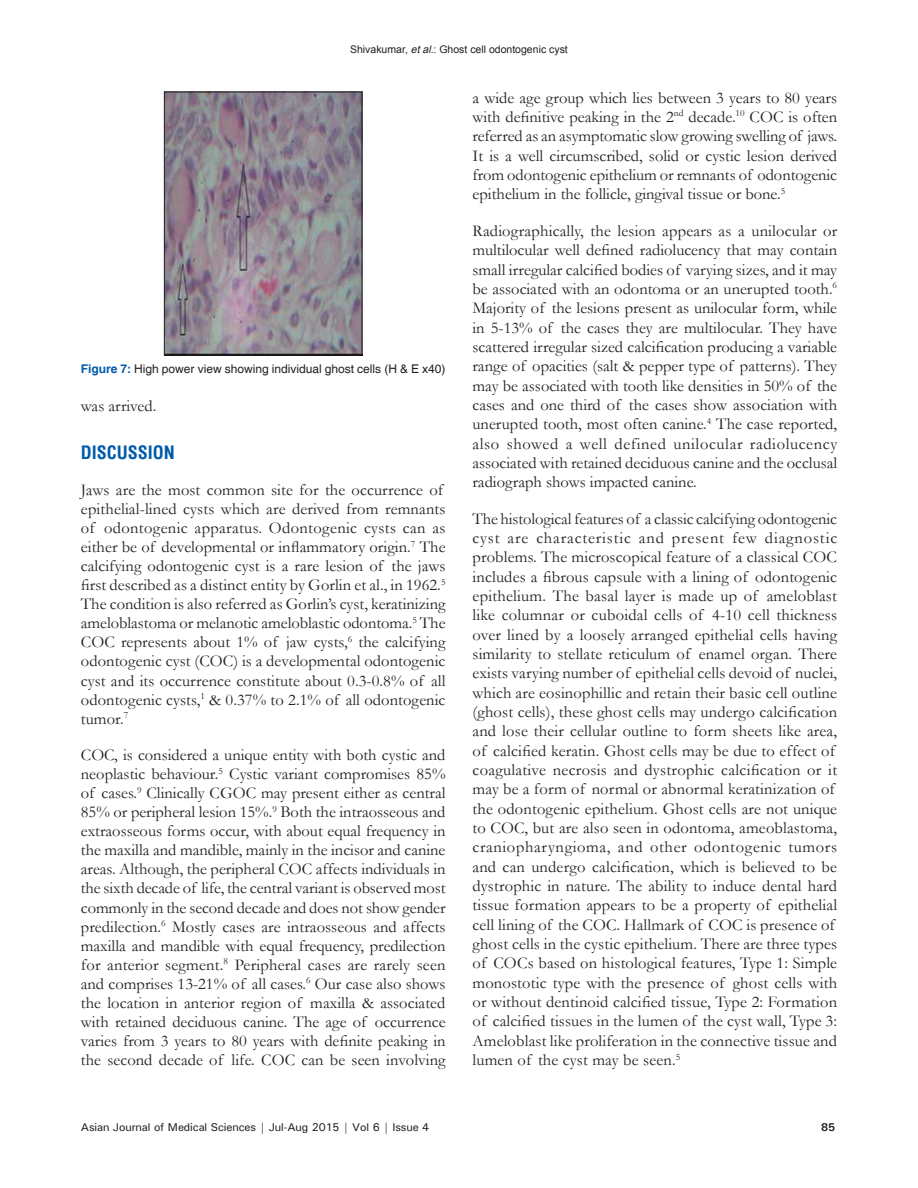
<style>
.page{position:relative;width:918px;height:1188px;background:#fff}
.page>*{position:absolute;margin:0;border:0;box-sizing:border-box;transform-origin:0 0}
.t1{font:700 condensed 18px "Helvetica";color:#015aaa}
.TX{font:16.5px/19.4px "Garamond";letter-spacing:.01em;color:#231f20;text-align:justify}
.FGC{font:12px "Helvetica";color:#231f20}
.t2{font:500 11.25px "Univers";letter-spacing:-.01em;color:#231f20}
.t3{font:700 11.25px "Univers";color:#231f20}
.t4{font:10.5px "Arial";color:#231f20}
.s1{font-style:italic}
.s2{font-weight:700;color:#015aaa}
</style>
<div class="page">
<img style="left:166px;top:94px;width:194px;height:259px">
<div style="left:164px;top:92px;width:198px;height:263px;border:1px solid #231f20"></div>
<p class="t4" style="left:350px;top:43px;width:219px">Shivakumar, <span class="s1">etal</span>.: Ghost cell odontogenic cyst</p>
<p class="FGC" style="left:81px;top:362px;width:366px"><span class="s2">Figure 7:</span> High power view showing individual ghost cells (H &amp; E x40)</p>
<p class="TX" style="left:81px;top:396px;width:77px">was arrived.</p>
<h1 class="t1" style="left:81px;top:440px;width:96px">DISCUSSION</h1>
<p class="TX" style="left:81px;top:480px;width:366px;text-align:left">Jaws are the most common site for the occurrence of epithelial-lined cysts which are derived from remnants of odontogenic apparatus. Odontogenic cysts can as either be of developmental or inflammatory origin.<sup>7</sup> The calcifying odontogenic cyst is a rare lesion of the jaws first described as a distinct entity by Gorlin et al., in 1962.<sup>5<br></sup>The condition is also referred as Gorlin’s cyst, keratinizing ameloblastoma or melanotic ameloblastic odontoma.<sup>5</sup> The COC represents about 1% of jaw cysts,<sup>6</sup> the calcifying odontogenic cyst (COC) is a developmental odontogenic cyst and its occurrence constitute about 0.3-0.8% of all odontogenic cysts,<sup>1</sup> &amp; 0.37% to 2.1% of all odontogenic tumor.<sup>7</sup></p>
<p class="TX" style="left:81px;top:745px;width:366px">COC, is considered a unique entity with both cystic and neoplastic behaviour.<sup>5</sup> Cystic variant compromises 85% of cases.<sup>9</sup> Clinically CGOC may present either as central 85% or peripheral lesion 15%.<sup>9</sup> Both the intraosseous and extraosseous forms occur, with about equal frequency in the maxilla and mandible, mainly in the incisor and canine areas. Although, the peripheral COC affects individuals in the sixth decade of life, the central variant is observed most commonly in the second decade and does not show gender predilection.<sup>6</sup> Mostly cases are intraosseous and affects maxilla and mandible with equal frequency, predilection for anterior segment.<sup>8</sup> Peripheral cases are rarely seen and comprises 13-21% of all cases.<sup>6</sup> Our case also shows the location in anterior region of maxilla &amp; associated with retained deciduous canine. The age of occurrence varies from 3 years to 80 years with definite peaking in the second decade of life. COC can be seen involving</p>
<p class="TX" style="left:472px;top:87px;width:366px">a wide age group which lies between 3 years to 80 years with definitive peaking in the 2<sup>nd</sup> decade.<sup>10</sup> COC is often referred as an asymptomatic slow growing swelling of jaws.<br>It is a well circumscribed, solid or cystic lesion derived from odontogenic epithelium or remnants of odontogenic epithelium in the follicle, gingival tissue or bone.<sup>5</sup></p>
<p class="TX" style="left:472px;top:221px;width:366px">Radiographically, the lesion appears as a unilocular or multilocular well defined radiolucency that may contain small irregular calcified bodies of varying sizes, and it may be associated with an odontoma or an unerupted tooth.<sup>6<br></sup>Majority of the lesions present as unilocular form, while in 5-13% of the cases they are multilocular. They have scattered irregular sized calcification producing a variable range of opacities (salt &amp; pepper type of patterns). They may be associated with tooth like densities in 50% of the cases and one third of the cases show association with unerupted tooth, most often canine.<sup>4</sup> The case reported, also showed a well defined unilocular radiolucency associated with retained deciduous canine and the occlusal radiograph shows impacted canine.</p>
<p class="TX" style="left:472px;top:508px;width:366px;text-align:left">The histological features of a classic calcifying odontogenic cyst are characteristic and present few diagnostic problems. The microscopical feature of a classical COC includes a fibrous capsule with a lining of odontogenic epithelium. The basal layer is made up of ameloblast like columnar or cuboidal cells of 4-10 cell thickness over lined by a loosely arranged epithelial cells having similarity to stellate reticulum of enamel organ. There exists varying number of epithelial cells devoid of nuclei, which are eosinophillic and retain their basic cell outline (ghost cells), these ghost cells may undergo calcification and lose their cellular outline to form sheets like area, of calcified keratin. Ghost cells may be due to effect of coagulative necrosis and dystrophic calcification or it may be a form of normal or abnormal keratinization of the odontogenic epithelium. Ghost cells are not unique to COC, but are also seen in odontoma, ameoblastoma, craniopharyngioma, and other odontogenic tumors and can undergo calcification, which is believed to be dystrophic in nature. The ability to induce dental hard tissue formation appears to be a property of epithelial cell lining of the COC. Hallmark of COC is presence of ghost cells in the cystic epithelium. There are three types of COCs based on histological features, Type 1: Simple monostotic type with the presence of ghost cells with or without dentinoid calcified tissue, Type 2: Formation of calcified tissues in the lumen of the cyst wall, Type 3:<br>Ameloblast like proliferation in the connective tissue and lumen of the cyst may be seen.<sup>5</sup></p>
<p class="t2" style="left:81px;top:1120px;width:350px">Asian Journal of Medical Sciences | Jul-Aug 2015 | Vol 6 | Issue 4</p>
<p class="t3" style="left:821px;top:1120px;width:16px">85</p>
</div>
